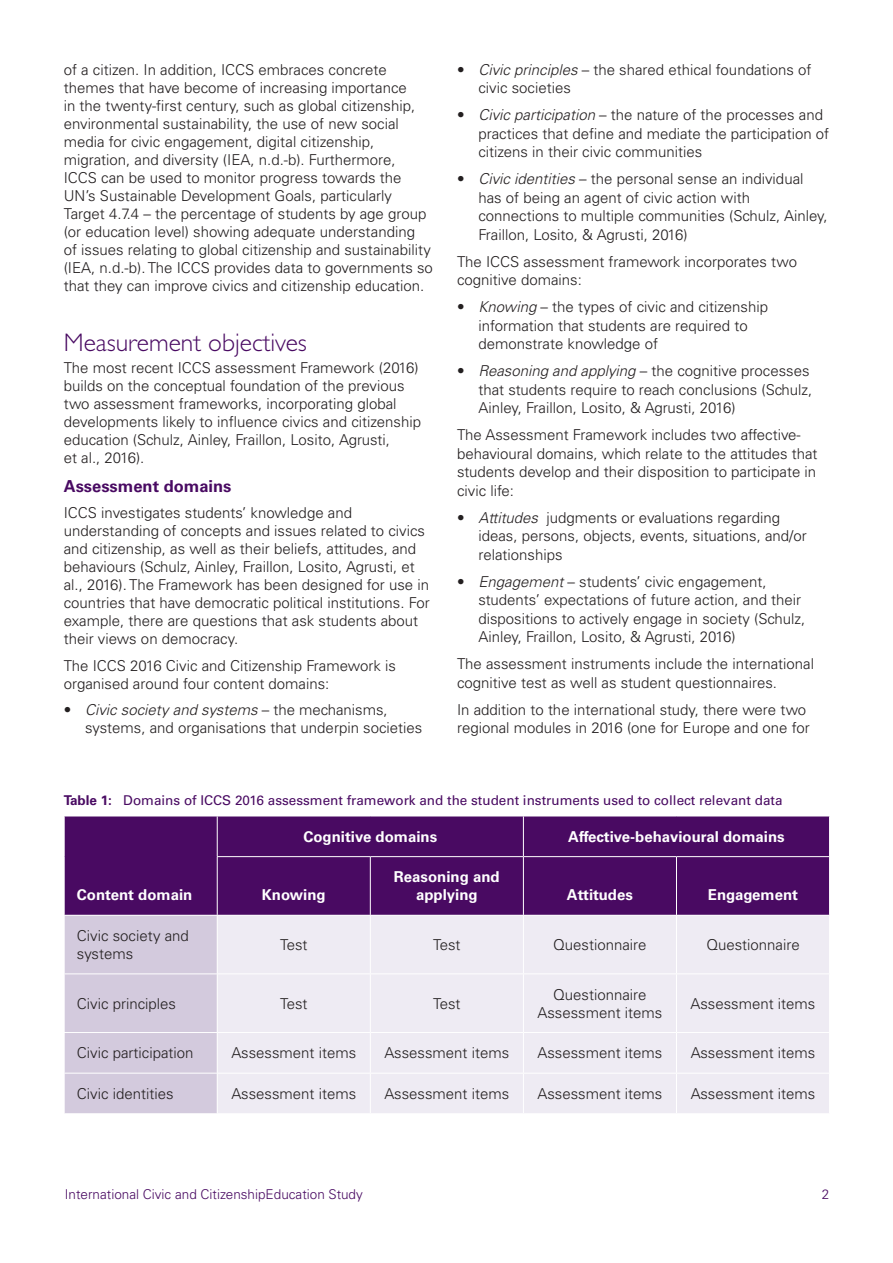
<style>
.page{position:relative;width:893px;height:1263px;background:#fff}
.page>*{position:absolute;margin:0;border:0;box-sizing:border-box;transform-origin:0 0}
.t1{font:300 25.5px "Gill Sans";color:#490a62}
.t2{font:700 16.5px "Univers LT Std";color:#490a62}
.t3{font:300 15px/18px "Univers LT Std";color:#231f20}
.t4{font:700 15px/18px "Univers LT Std";color:#fff;text-align:center}
.t5{font:13.5px "Univers LT Std";color:#490a62}
.t6{font:300 13.5px "Univers LT Std";color:#490a62}
.s1{font-style:italic}
.s2{font-weight:700}
</style>
<div class="page">
<div style="left:65px;top:817px;width:764px;height:98px;background:#490a62"></div>
<div style="left:65px;top:916px;width:152px;height:197px;background:#d3cadd"></div>
<div style="left:218px;top:916px;width:611px;height:197px;background:#eeebf3"></div>
<hr style="left:217px;top:816px;width:1px;height:40px;background:#fff">
<hr style="left:523px;top:816px;width:1px;height:40px;background:#fff">
<hr style="left:217px;top:856px;width:153px;height:1px;background:#fff">
<hr style="left:217px;top:857px;width:1px;height:58px;background:#fff">
<hr style="left:370px;top:856px;width:153px;height:1px;background:#fff">
<hr style="left:370px;top:857px;width:1px;height:58px;background:#fff">
<hr style="left:523px;top:856px;width:153px;height:1px;background:#fff">
<hr style="left:523px;top:857px;width:1px;height:58px;background:#fff">
<hr style="left:676px;top:856px;width:154px;height:1px;background:#fff">
<hr style="left:676px;top:857px;width:1px;height:58px;background:#fff">
<hr style="left:370px;top:916px;width:1px;height:57px;background:#fff">
<hr style="left:523px;top:916px;width:1px;height:57px;background:#fff">
<hr style="left:676px;top:916px;width:1px;height:57px;background:#fff">
<hr style="left:64px;top:973px;width:153px;height:1px;background:#fff">
<hr style="left:217px;top:973px;width:153px;height:1px;background:#fff">
<hr style="left:370px;top:973px;width:153px;height:1px;background:#fff">
<hr style="left:370px;top:974px;width:1px;height:58px;background:#fff">
<hr style="left:523px;top:973px;width:153px;height:1px;background:#fff">
<hr style="left:523px;top:974px;width:1px;height:58px;background:#fff">
<hr style="left:676px;top:973px;width:154px;height:1px;background:#fff">
<hr style="left:676px;top:974px;width:1px;height:58px;background:#fff">
<hr style="left:64px;top:1032px;width:153px;height:1px;background:#fff">
<hr style="left:217px;top:1032px;width:153px;height:1px;background:#fff">
<hr style="left:370px;top:1032px;width:153px;height:1px;background:#fff">
<hr style="left:370px;top:1033px;width:1px;height:40px;background:#fff">
<hr style="left:523px;top:1032px;width:153px;height:1px;background:#fff">
<hr style="left:523px;top:1033px;width:1px;height:40px;background:#fff">
<hr style="left:676px;top:1032px;width:154px;height:1px;background:#fff">
<hr style="left:676px;top:1033px;width:1px;height:40px;background:#fff">
<hr style="left:64px;top:1073px;width:153px;height:1px;background:#fff">
<hr style="left:217px;top:1073px;width:153px;height:1px;background:#fff">
<hr style="left:370px;top:1073px;width:153px;height:1px;background:#fff">
<hr style="left:370px;top:1073px;width:1px;height:40px;background:#fff">
<hr style="left:523px;top:1073px;width:153px;height:1px;background:#fff">
<hr style="left:523px;top:1073px;width:1px;height:40px;background:#fff">
<hr style="left:676px;top:1073px;width:154px;height:1px;background:#fff">
<hr style="left:676px;top:1073px;width:1px;height:40px;background:#fff">
<p class="t3" style="left:64px;top:60px;width:371px">of a citizen. In addition, ICCS embraces concrete themes that have become of increasing importance<br>in the twenty-first century, such as global citizenship, environmental sustainability, the use of new social media for civic engagement, digital citizenship, migration, and diversity (IEA, n.d.-b). Furthermore,<br>ICCS can be used to monitor progress towards the UN’s Sustainable Development Goals, particularly Target 4.7.4 – the percentage of students by age group (or education level) showing adequate understanding<br>of issues relating to global citizenship and sustainability (IEA, n.d.-b). The ICCS provides data to governments so that they can improve civics and citizenship education.</p>
<h1 class="t1" style="left:64px;top:328px;width:245px">Measurement objectives</h1>
<p class="t3" style="left:64px;top:359px;width:359px">The most recent ICCS assessment Framework (2016) builds on the conceptual foundation of the previous two assessment frameworks, incorporating global developments likely to influence civics and citizenship education (Schulz, Ainley, Fraillon, Losito, Agrusti,<br>et al., 2016).</p>
<p class="t2" style="left:64px;top:476px;width:169px">Assessment domains</p>
<p class="t3" style="left:64px;top:504px;width:367px">ICCS investigates students’ knowledge and understanding of concepts and issues related to civics and citizenship, as well as their beliefs, attitudes, and behaviours (Schulz, Ainley, Fraillon, Losito, Agrusti, et al., 2016). The Framework has been designed for use in countries that have democratic political institutions. For example, there are questions that ask students about their views on democracy.</p>
<p class="t3" style="left:64px;top:656px;width:334px">The ICCS 2016 Civic and Citizenship Framework is organised around four content domains:</p>
<p class="t3" style="left:85px;top:701px;width:339px;text-indent:-21px">• <span class="s1">Civic society and systems</span> – the mechanisms, systems, and organisations that underpin societies</p>
<p class="t3" style="left:478px;top:60px;width:335px;line-height:18.5px;text-indent:-21px">• <span class="s1">Civic principles</span> – the shared ethical foundations of civic societies</p>
<p class="t3" style="left:478px;top:106px;width:352px;line-height:18.5px;text-indent:-21px">• <span class="s1">Civic participation</span> – the nature of the processes and practices that define and mediate the participation of citizens in their civic communities</p>
<p class="t3" style="left:478px;top:170px;width:351px;line-height:18.5px;text-indent:-21px">• <span class="s1">Civic identities</span> – the personal sense an individual has of being an agent of civic action with connections to multiple communities (Schulz, Ainley, Fraillon, Losito, &amp; Agrusti, 2016)</p>
<p class="t3" style="left:457px;top:252px;width:342px;line-height:18.5px">The ICCS assessment framework incorporates two cognitive domains:</p>
<p class="t3" style="left:478px;top:298px;width:291px;line-height:18.5px;text-indent:-21px">• <span class="s1">Knowing</span> – the types of civic and citizenship information that students are required to demonstrate knowledge of</p>
<p class="t3" style="left:478px;top:362px;width:336px;line-height:18.5px;text-indent:-21px">• <span class="s1">Reasoning and applying</span> – the cognitive processes that students require to reach conclusions (Schulz,<br>Ainley, Fraillon, Losito, &amp; Agrusti, 2016)</p>
<p class="t3" style="left:457px;top:426px;width:362px;line-height:18.5px">The Assessment Framework includes two affective&shy;behavioural domains, which relate to the attitudes that students develop and their disposition to participate in civic life:</p>
<p class="t3" style="left:478px;top:508px;width:330px;line-height:18.5px;text-indent:-21px">• <span class="s1">Attitudes</span> judgments or evaluations regarding ideas, persons, objects, events, situations, and/or relationships</p>
<p class="t3" style="left:478px;top:572px;width:328px;line-height:18.5px;text-indent:-21px">• <span class="s1">Engagement</span> – students’ civic engagement, students’ expectations of future action, and their dispositions to actively engage in society (Schulz, Ainley, Fraillon, Losito, &amp; Agrusti, 2016)</p>
<p class="t3" style="left:457px;top:654px;width:358px;line-height:18.5px">The assessment instruments include the international cognitive test as well as student questionnaires.</p>
<p class="t3" style="left:457px;top:700px;width:354px;line-height:18.5px">In addition to the international study, there were two regional modules in 2016 (one for Europe and one for</p>
<p class="t5" style="left:64px;top:792px;width:720px"><span class="s2">Table 1:</span> Domains of ICCS 2016 assessment framework and the student instruments used to collect relevant data</p>
<p class="t4" style="left:77px;top:886px;width:117px">Content domain</p>
<p class="t4" style="left:303px;top:827px;width:135px">Cognitive domains</p>
<p class="t4" style="left:568px;top:827px;width:218px">Affective-behavioural domains</p>
<p class="t4" style="left:262px;top:886px;width:65px">Knowing</p>
<p class="t4" style="left:394px;top:868px;width:107px">Reasoning and applying</p>
<p class="t4" style="left:567px;top:886px;width:68px">Attitudes</p>
<p class="t4" style="left:708px;top:886px;width:92px">Engagement</p>
<p class="t3" style="left:77px;top:927px;width:113px">Civic society and systems</p>
<p class="t3" style="left:280px;top:936px;width:29px">Test</p>
<p class="t3" style="left:433px;top:936px;width:29px">Test</p>
<p class="t3" style="left:553px;top:936px;width:95px">Questionnaire</p>
<p class="t3" style="left:706px;top:936px;width:95px">Questionnaire</p>
<p class="t3" style="left:77px;top:994px;width:101px">Civic principles</p>
<p class="t3" style="left:280px;top:994px;width:29px">Test</p>
<p class="t3" style="left:433px;top:994px;width:29px">Test</p>
<p class="t3" style="left:538px;top:985px;width:126px;text-align:center">Questionnaire<br>Assessment items</p>
<p class="t3" style="left:691px;top:994px;width:126px">Assessment items</p>
<p class="t3" style="left:77px;top:1044px;width:118px">Civic participation</p>
<p class="t3" style="left:231px;top:1044px;width:126px">Assessment items</p>
<p class="t3" style="left:384px;top:1044px;width:126px">Assessment items</p>
<p class="t3" style="left:538px;top:1044px;width:126px">Assessment items</p>
<p class="t3" style="left:691px;top:1044px;width:126px">Assessment items</p>
<p class="t3" style="left:77px;top:1084px;width:98px">Civic identities</p>
<p class="t3" style="left:231px;top:1084px;width:126px">Assessment items</p>
<p class="t3" style="left:384px;top:1084px;width:126px">Assessment items</p>
<p class="t3" style="left:538px;top:1084px;width:126px">Assessment items</p>
<p class="t3" style="left:691px;top:1084px;width:126px">Assessment items</p>
<p class="t6" style="left:65px;top:1186px;width:299px">International Civic and CitizenshipEducation Study</p>
<p class="t6" style="left:822px;top:1186px;width:9px">2</p>
</div>
